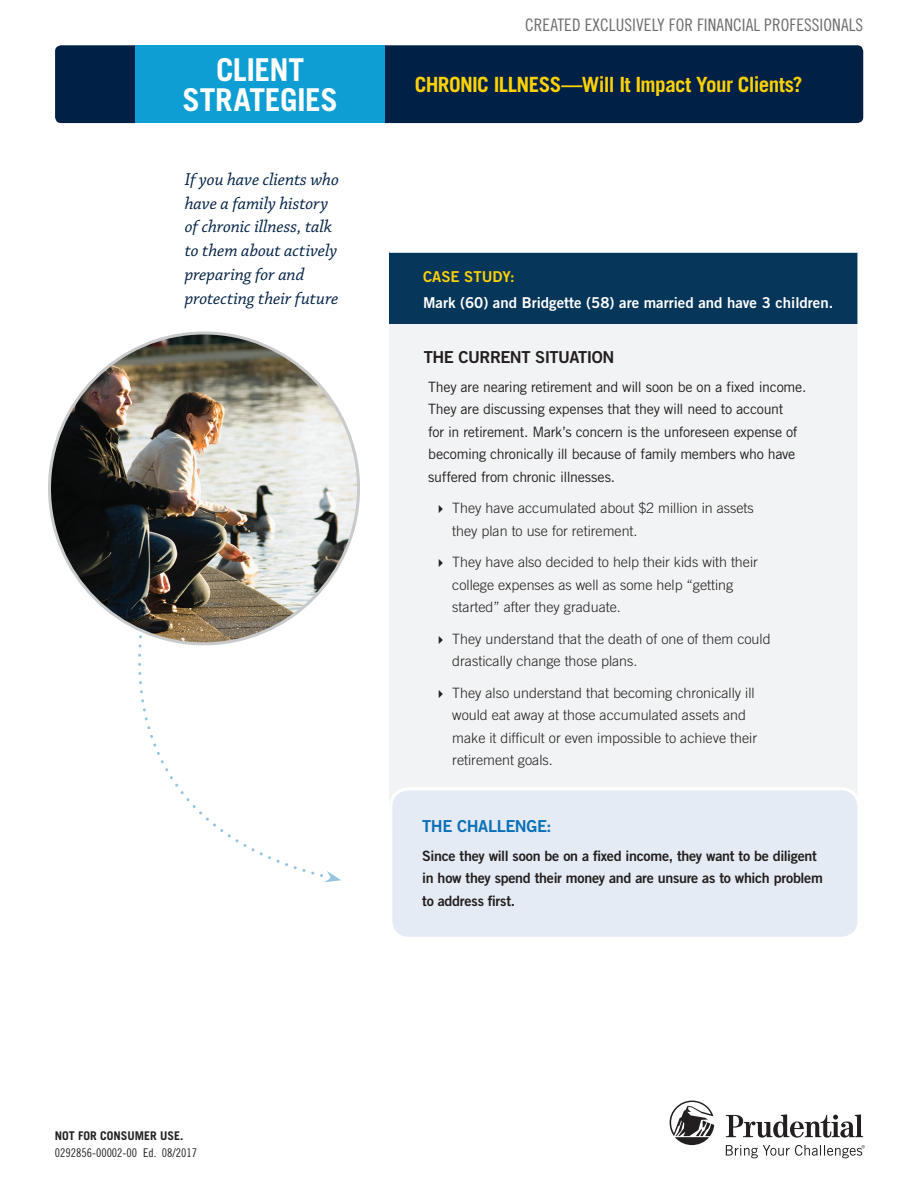
<style>
.page{position:relative;width:918px;height:1188px;background:#fff}
.page>*{position:absolute;margin:0;border:0;box-sizing:border-box;transform-origin:0 0}
.t1{font:700 31.5px/30px "Trade Gothic LT Std";letter-spacing:-.015em;color:#fff;text-align:center}
.t2{font:700 21px "Trade Gothic LT Std";letter-spacing:-.03em;color:#fed105}
.Left_Callout{font:italic 18px/24px "Chaparral Pro";letter-spacing:-.005em;color:#002045}
.t3{font:17.25px "Trade Gothic LT Std Cn 18";letter-spacing:.005em;color:#6c6d70}
.Subhead_Black{font:16.5px "Trade Gothic LT Std Bd 2";letter-spacing:-.035em;color:#231f20}
.Subhead_Pru_Blue{font:16.5px "Trade Gothic LT Std Bd 2";letter-spacing:-.03em;color:#0971b7}
.Blue_Bar_White_Copy{font:15px "Trade Gothic LT Std Bd 2";color:#fff}
.Blue_Bar_Gold_Subhea{font:15px "Trade Gothic LT Std Bd 2";color:#fed105}
.t4{font:300 14.25px/22.5px "Trade Gothic LT Std";color:#231f20}
.Body_9_5_15{font:14.25px/22.5px "Trade Gothic LT Std";letter-spacing:-.02em;color:#231f20}
.Body_9_5_15-2{font:14.25px/22.5px "Trade Gothic LT Std Bd 2";letter-spacing:-.02em;color:#231f20}
.t5{font:12px/17.2px "Trade Gothic LT Std Cn 18";color:#231f20}
.s1{font-family:"Trade Gothic LT Std";font-weight:700}
</style>
<div class="page">
<svg style="left:325px;top:871px;width:16px;height:11px"></svg>
<img style="left:50px;top:335px;width:309px;height:309px">
<div style="left:55px;top:45px;width:81px;height:78px;background:#002045"></div>
<div style="left:385px;top:45px;width:478px;height:78px;background:#002045"></div>
<div style="left:136px;top:45px;width:249px;height:78px;background:#0e9ed3"></div>
<svg style="left:670px;top:1101px;width:195px;height:57px"></svg>
<div style="left:389px;top:251px;width:470px;height:73px;background:#063659"></div>
<div style="left:389px;top:324px;width:470px;height:510px;background:#f2f3f4"></div>
<hr style="left:389px;top:250px;width:471px;height:3px;background:#fff">
<hr style="left:857px;top:253px;width:3px;height:71px;background:#fff">
<hr style="left:857px;top:324px;width:3px;height:509px;background:#fff">
<div style="left:391px;top:789px;width:468px;height:149px;background:#e5ebf5;border-radius:18px"></div>
<div style="left:389px;top:787px;width:471px;height:153px;border:3px solid #fff;border-radius:18px"></div>
<p class="t1" style="left:182px;top:54px;width:157px">CLIENT<br>STRATEGIES</p>
<p class="Left_Callout" style="left:185px;top:168px;width:156px">If you have clients who have a family history of chronic illness, talk to them about actively preparing for and protecting their future</p>
<p class="t3" style="left:525px;top:14px;width:340px">CREATED EXCLUSIVELY FOR FINANCIAL PROFESSIONALS</p>
<p class="t2" style="left:415px;top:71px;width:389px">CHRONIC ILLNESS—Will It Impact Your Clients?</p>
<p class="Blue_Bar_Gold_Subhea" style="left:423px;top:268px;width:93px">CASE STUDY:</p>
<p class="Blue_Bar_White_Copy" style="left:423px;top:293px;width:412px">Mark (60) and Bridgette (58) are married and have 3 children.</p>
<p class="Subhead_Black" style="left:424px;top:347px;width:192px">THE CURRENT SITUATION</p>
<p class="Body_9_5_15" style="left:428px;top:375px;width:380px">They are nearing retirement and will soon be on a fixed income.<br>They are discussing expenses that they will need to account<br>for in retirement. Mark’s concern is the unforeseen expense of becoming chronically ill because of family members who have suffered from chronic illnesses.</p>
<p class="t4" style="left:452px;top:497px;width:303px">They have accumulated about $2 million in assets they plan to use for retirement.</p>
<p class="t4" style="left:452px;top:551px;width:307px">They have also decided to help their kids with their college expenses as well as some help “getting started” after they graduate.</p>
<p class="t4" style="left:452px;top:627px;width:320px">They understand that the death of one of them could drastically change those plans.</p>
<p class="t4" style="left:452px;top:681px;width:306px">They also understand that becoming chronically ill would eat away at those accumulated assets and make it difficult or even impossible to achieve their retirement goals.</p>
<p class="Subhead_Pru_Blue" style="left:422px;top:816px;width:131px">THE CHALLENGE:</p>
<p class="Body_9_5_15-2" style="left:422px;top:844px;width:402px">Since they will soon be on a fixed income, they want to be diligent in how they spend their money and are unsure as to which problem to address first.</p>
<p class="t5" style="left:55px;top:1127px;width:144px"><span class="s1">NOT FOR CONSUMER USE.<br></span>0292856-00002-00 Ed. 08/2017</p>
</div>
